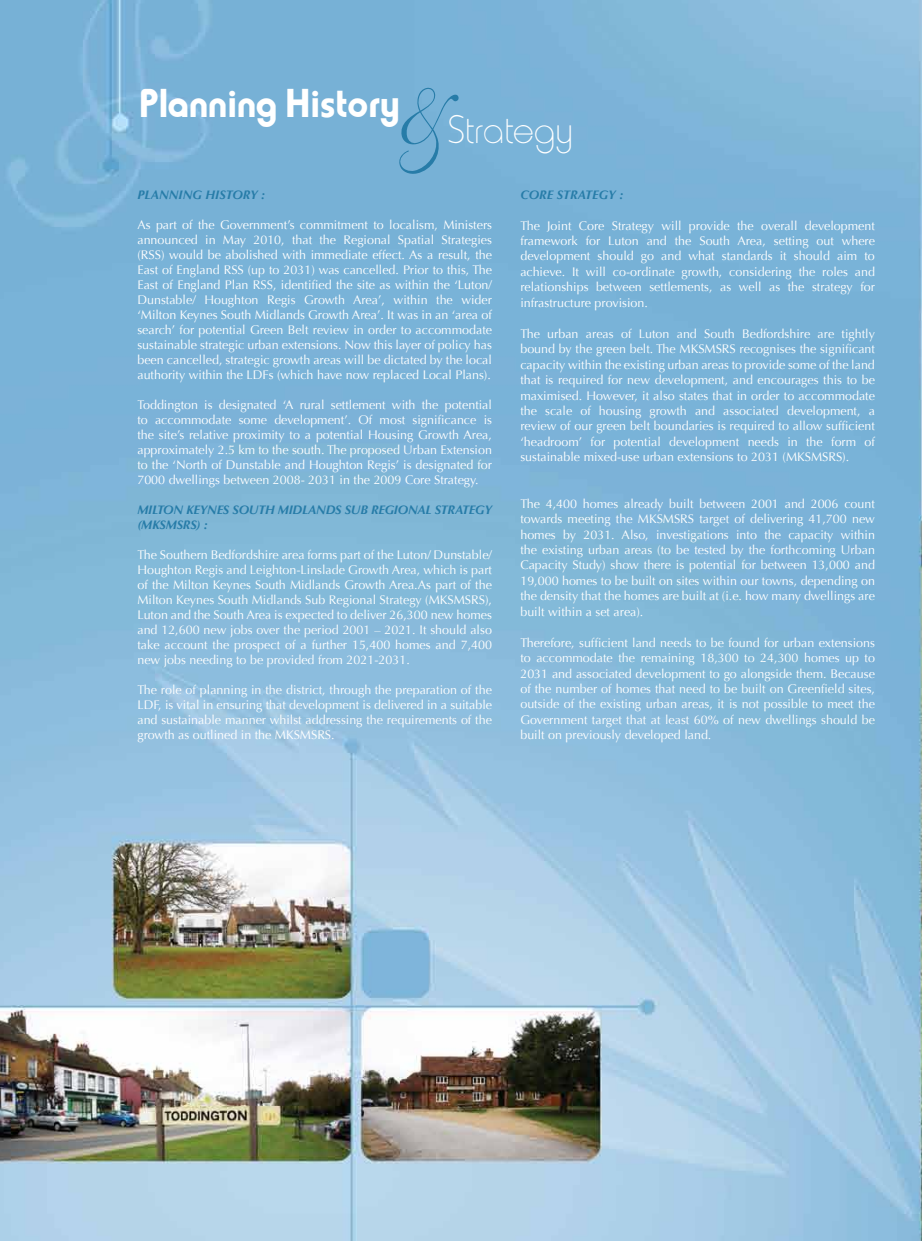
<style>
.page{position:relative;width:922px;height:1241px;background:#fff}
.page>*{position:absolute;margin:0;border:0;box-sizing:border-box;transform-origin:0 0}
.t1{font:40px "Hammer";color:#fff}
.t2{font:100 40px "Hammer";color:#fff}
.t3{font:12.5px/15.5px "Optima";color:#fff;text-align:justify}
.t4{font:italic 700 12.5px/15px "Optima";letter-spacing:-.02em;color:#277ca8}
.t5{font:italic 700 12.5px "Optima";color:#277ca8}
</style>
<div class="page">
<img style="left:0;top:0;width:921px;height:1240px">
<div style="left:385px;top:82px;width:87px;height:94px;background:#77b1d6"></div>
<h1 class="t1" style="left:139px;top:78px;width:263px">Planning History</h1>
<h1 class="t2" style="left:448px;top:106px;width:126px">Strategy</h1>
<p class="t5" style="left:137px;top:187px;width:129px">PLANNING HISTORY :</p>
<p class="t3" style="left:137px;top:217px;width:356px;line-height:15px">As part of the Government’s commitment to localism, Ministers announced in May 2010, that the Regional Spatial Strategies (RSS) would be abolished with immediate effect. As a result, the East of England RSS (up to 2031) was cancelled. Prior to this, The East of England Plan RSS, identified the site as within the ‘Luton/ Dunstable/ Houghton Regis Growth Area’, within the wider ‘Milton Keynes South Midlands Growth Area’. It was in an ‘area of search’ for potential Green Belt review in order to accommodate sustainable strategic urban extensions. Now this layer of policy has been cancelled, strategic growth areas will be dictated by the local authority within the LDFs (which have now replaced Local Plans).</p>
<p class="t3" style="left:137px;top:397px;width:356px;line-height:15px">Toddington is designated ‘A rural settlement with the potential to accommodate some development’. Of most significance is the site’s relative proximity to a potential Housing Growth Area, approximately 2.5 km to the south. The proposed Urban Extension to the ‘North of Dunstable and Houghton Regis’ is designated for 7000 dwellings between 2008- 2031 in the 2009 Core Strategy.</p>
<p class="t4" style="left:137px;top:502px;width:356px">MILTON KEYNES SOUTH MIDLANDS SUB REGIONAL STRATEGY (MKSMSRS) :</p>
<p class="t3" style="left:137px;top:547px;width:356px;line-height:15px">The Southern Bedfordshire area forms part of the Luton/ Dunstable/ Houghton Regis and Leighton-Linslade Growth Area, which is part of the Milton Keynes South Midlands Growth Area.As part of the Milton Keynes South Midlands Sub Regional Strategy (MKSMSRS), Luton and the South Area is expected to deliver 26,300 new homes and 12,600 new jobs over the period 2001 – 2021. It should also take account the prospect of a further 15,400 homes and 7,400 new jobs needing to be provided from 2021-2031.</p>
<p class="t3" style="left:137px;top:682px;width:356px;line-height:15px">The role of planning in the district, through the preparation of the LDF, is vital in ensuring that development is delivered in a suitable and sustainable manner whilst addressing the requirements of the growth as outlined in the MKSMSRS.</p>
<p class="t5" style="left:520px;top:187px;width:105px">CORE STRATEGY :</p>
<p class="t3" style="left:520px;top:218px;width:356px">The Joint Core Strategy will provide the overall development framework for Luton and the South Area, setting out where development should go and what standards it should aim to achieve. It will co-ordinate growth, considering the roles and relationships between settlements, as well as the strategy for infrastructure provision.</p>
<p class="t3" style="left:520px;top:326px;width:356px">The urban areas of Luton and South Bedfordshire are tightly bound by the green belt. The MKSMSRS recognises the significant capacity within the existing urban areas to provide some of the land that is required for new development, and encourages this to be maximised. However, it also states that in order to accommodate the scale of housing growth and associated development, a review of our green belt boundaries is required to allow sufficient ‘headroom’ for potential development needs in the form of sustainable mixed-use urban extensions to 2031 (MKSMSRS).</p>
<p class="t3" style="left:520px;top:495px;width:356px">The 4,400 homes already built between 2001 and 2006 count towards meeting the MKSMSRS target of delivering 41,700 new homes by 2031. Also, investigations into the capacity within the existing urban areas (to be tested by the forthcoming Urban Capacity Study) show there is potential for between 13,000 and 19,000 homes to be built on sites within our towns, depending on the density that the homes are built at (i.e. how many dwellings are built within a set area).</p>
<p class="t3" style="left:520px;top:634px;width:356px">Therefore, sufficient land needs to be found for urban extensions to accommodate the remaining 18,300 to 24,300 homes up to 2031 and associated development to go alongside them. Because of the number of homes that need to be built on Greenfield sites, outside of the existing urban areas, it is not possible to meet the Government target that at least 60% of new dwellings should be built on previously developed land.</p>
</div>
